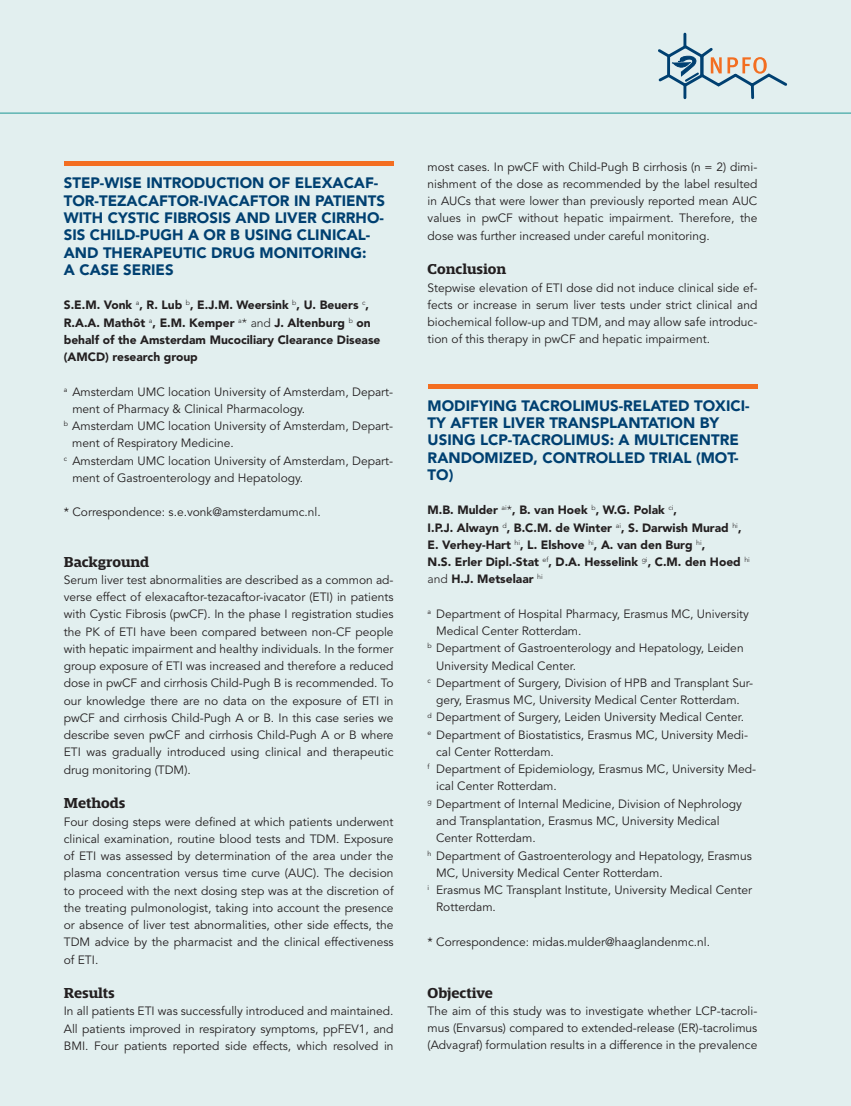
<style>
.page{position:relative;width:851px;height:1106px;background:#fff}
.page>*{position:absolute;margin:0;border:0;box-sizing:border-box;transform-origin:0 0}
.t1{font:900 15px/17.2px "Avenir LT Std";color:#004071}
.t2{font:700 15px "Mislab Std";color:#231f20}
.t3{font:12px/17.2px "Avenir LT Std";color:#231f20;text-align:justify}
.t4{font:900 12px/17.2px "Avenir LT Std";color:#231f20}
.s1{font-weight:300}
</style>
<div class="page">
<div style="left:0;top:0;width:850px;height:1106px;background:#e2efef"></div>
<svg style="left:658px;top:32px;width:130px;height:68px"></svg>
<hr style="left:0;top:113px;width:850px;height:1px;background:#20a19d">
<hr style="left:64px;top:162px;width:329px;height:4px;background:#f36e21">
<hr style="left:427px;top:384px;width:330px;height:4px;background:#f36e21">
<p class="t1" style="left:64px;top:174px;width:322px">STEP-WISE INTRODUCTION OF ELEXACAF-TOR-TEZACAFTOR-IVACAFTOR IN PATIENTS WITH CYSTIC FIBROSIS AND LIVER CIRRHO-SIS CHILD-PUGH A OR B USING CLINICAL-AND THERAPEUTIC DRUG MONITORING:<br>A CASE SERIES</p>
<p class="t4" style="left:64px;top:296px;width:318px">S.E.M. Vonk <sup>a</sup>, R. Lub <sup>b</sup>, E.J.M. Weersink <sup>b</sup>, U. Beuers <sup>c</sup>, R.A.A. Mathôt <sup>a</sup>, E.M. Kemper <sup>a</sup><span class="s1">* and</span> J. Altenburg <sup>b</sup> on behalf of the Amsterdam Mucociliary Clearance Disease (AMCD) research group</p>
<p class="t3" style="left:64px;top:383px;width:331px"><sup>a</sup> Amsterdam UMC location University of Amsterdam, Depart-</p>
<p class="t3" style="left:72px;top:400px;width:234px">ment of Pharmacy &amp; Clinical Pharmacology.</p>
<p class="t3" style="left:64px;top:417px;width:331px"><sup>b</sup> Amsterdam UMC location University of Amsterdam, Depart-</p>
<p class="t3" style="left:72px;top:435px;width:163px">ment of Respiratory Medicine.</p>
<p class="t3" style="left:64px;top:452px;width:331px"><sup>c</sup> Amsterdam UMC location University of Amsterdam, Depart-</p>
<p class="t3" style="left:72px;top:469px;width:232px">ment of Gastroenterology and Hepatology.</p>
<p class="t3" style="left:64px;top:504px;width:258px">* Correspondence: s.e.vonk@amsterdamumc.nl.</p>
<p class="t2" style="left:64px;top:554px;width:87px">Background</p>
<p class="t3" style="left:64px;top:571px;width:331px">Serum liver test abnormalities are described as a common ad&shy;verse effect of elexacaftor-tezacaftor-ivacator (ETI) in patients with Cystic Fibrosis (pwCF). In the phase I registration studies the PK of ETI have been compared between non-CF people with hepatic impairment and healthy individuals. In the former group exposure of ETI was increased and therefore a reduced dose in pwCF and cirrhosis Child-Pugh B is recommended. To our knowledge there are no data on the exposure of ETI in pwCF and cirrhosis Child-Pugh A or B. In this case series we describe seven pwCF and cirrhosis Child-Pugh A or B where ETI was gradually introduced using clinical and therapeutic drug monitoring (TDM).</p>
<p class="t2" style="left:64px;top:795px;width:63px">Methods</p>
<p class="t3" style="left:64px;top:813px;width:331px">Four dosing steps were defined at which patients underwent clinical examination, routine blood tests and TDM. Exposure of ETI was assessed by determination of the area under the plasma concentration versus time curve (AUC). The decision to proceed with the next dosing step was at the discretion of the treating pulmonologist, taking into account the presence or absence of liver test abnormalities, other side effects, the TDM advice by the pharmacist and the clinical effectiveness of ETI.</p>
<p class="t2" style="left:64px;top:985px;width:52px">Results</p>
<p class="t3" style="left:64px;top:1002px;width:331px">In all patients ETI was successfully introduced and maintained.<br>All patients improved in respiratory symptoms, ppFEV1, and BMI. Four patients reported side effects, which resolved in</p>
<p class="t3" style="left:427px;top:158px;width:331px">most cases. In pwCF with Child-Pugh B cirrhosis (n = 2) dimi&shy;nishment of the dose as recommended by the label resulted in AUCs that were lower than previously reported mean AUC values in pwCF without hepatic impairment. Therefore, the dose was further increased under careful monitoring.</p>
<p class="t2" style="left:427px;top:262px;width:80px">Conclusion</p>
<p class="t3" style="left:427px;top:279px;width:331px">Stepwise elevation of ETI dose did not induce clinical side ef&shy;fects or increase in serum liver tests under strict clinical and biochemical follow-up and TDM, and may allow safe introduc&shy;tion of this therapy in pwCF and hepatic impairment.</p>
<p class="t1" style="left:427px;top:397px;width:323px">MODIFYING TACROLIMUS-RELATED TOXICI-<br>TY AFTER LIVER TRANSPLANTATION BY<br>USING LCP-TACROLIMUS: A MULTICENTRE<br>RANDOMIZED, CONTROLLED TRIAL (MOT-<br>TO)</p>
<p class="t4" style="left:427px;top:501px;width:324px">M.B. Mulder <sup>ai</sup><span class="s1">*</span>, B. van Hoek <sup>b</sup>, W.G. Polak <sup>ci</sup>,<br>I.P.J. Alwayn <sup>d</sup>, B.C.M. de Winter <sup>ai</sup>, S. Darwish Murad <sup>hi</sup>, E. Verhey-Hart <sup>hi</sup>, L. Elshove <sup>hi</sup>, A. van den Burg <sup>hi</sup>,<br>N.S. Erler Dipl.-Stat <sup>ef</sup>, D.A. Hesselink <sup>gi</sup>, C.M. den Hoed <sup>hi </sup><span class="s1">and</span> H.J. Metselaar <sup>hi</sup></p>
<p class="t3" style="left:427px;top:605px;width:323px"><sup>a</sup> Department of Hospital Pharmacy, Erasmus MC, University</p>
<p class="t3" style="left:436px;top:622px;width:147px">Medical Center Rotterdam.</p>
<p class="t3" style="left:427px;top:640px;width:317px"><sup>b</sup> Department of Gastroenterology and Hepatology, Leiden</p>
<p class="t3" style="left:436px;top:657px;width:141px">University Medical Center.</p>
<p class="t3" style="left:427px;top:674px;width:327px"><sup>c</sup> Department of Surgery, Division of HPB and Transplant Sur-</p>
<p class="t3" style="left:436px;top:691px;width:305px">gery, Erasmus MC, University Medical Center Rotterdam.</p>
<p class="t3" style="left:427px;top:709px;width:318px"><sup>d</sup> Department of Surgery, Leiden University Medical Center.</p>
<p class="t3" style="left:427px;top:726px;width:322px"><sup>e</sup> Department of Biostatistics, Erasmus MC, University Medi-</p>
<p class="t3" style="left:436px;top:743px;width:119px">cal Center Rotterdam.</p>
<p class="t3" style="left:427px;top:760px;width:330px"><sup>f</sup> Department of Epidemiology, Erasmus MC, University Med-</p>
<p class="t3" style="left:436px;top:778px;width:122px">ical Center Rotterdam.</p>
<p class="t3" style="left:427px;top:795px;width:316px"><sup>g</sup> Department of Internal Medicine, Division of Nephrology</p>
<p class="t3" style="left:436px;top:812px;width:285px">and Transplantation, Erasmus MC, University Medical</p>
<p class="t3" style="left:436px;top:829px;width:101px">Center Rotterdam.</p>
<p class="t3" style="left:427px;top:847px;width:326px"><sup>h</sup> Department of Gastroenterology and Hepatology, Erasmus</p>
<p class="t3" style="left:436px;top:864px;width:228px">MC, University Medical Center Rotterdam.</p>
<p class="t3" style="left:427px;top:881px;width:326px"><sup>i</sup> Erasmus MC Transplant Institute, University Medical Center</p>
<p class="t3" style="left:436px;top:898px;width:61px">Rotterdam.</p>
<p class="t3" style="left:427px;top:933px;width:284px">* Correspondence: midas.mulder@haaglandenmc.nl.</p>
<p class="t2" style="left:427px;top:985px;width:67px">Objective</p>
<p class="t3" style="left:427px;top:1002px;width:331px">The aim of this study was to investigate whether LCP-tacroli&shy;mus (Envarsus) compared to extended-release (ER)-tacrolimus (Advagraf) formulation results in a difference in the prevalence</p>
</div>
